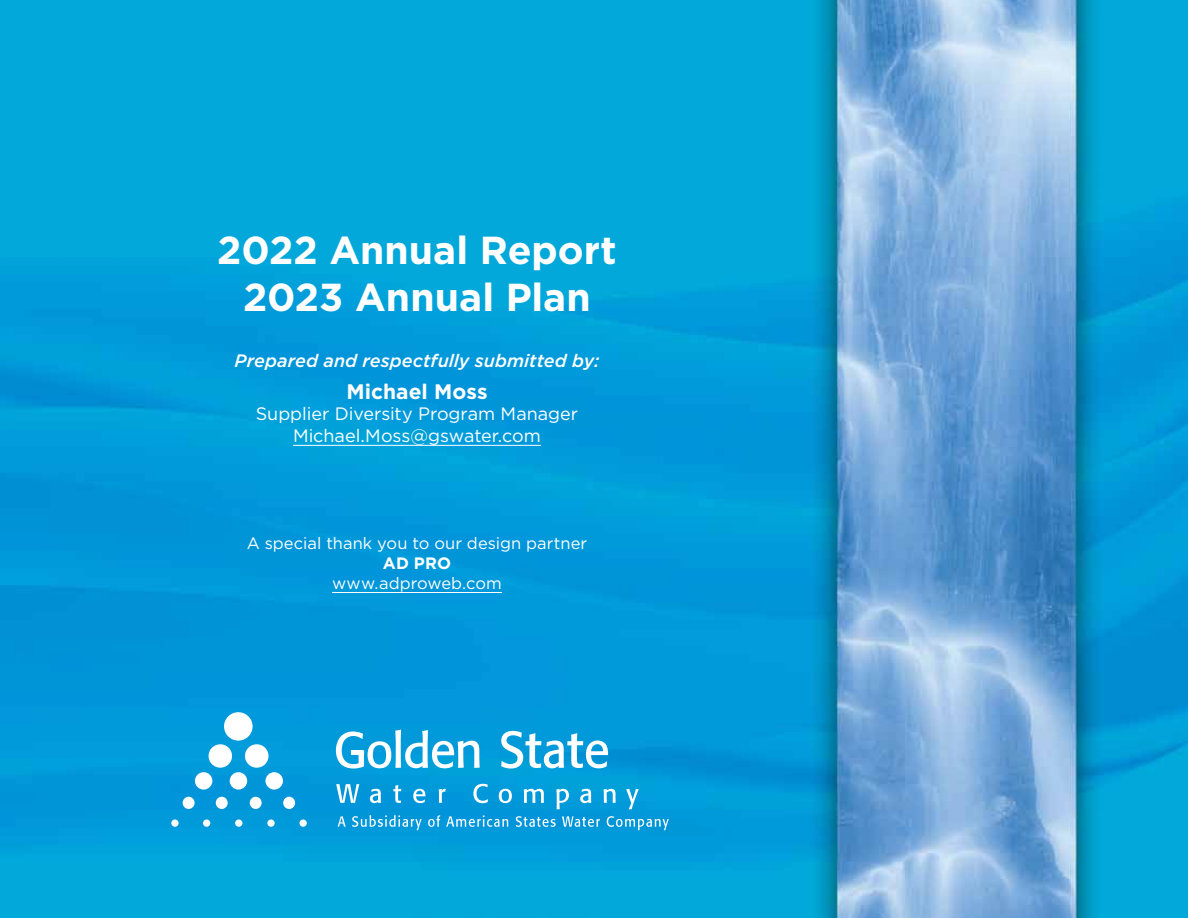
<style>
.page{position:relative;width:1188px;height:918px;background:#fff}
.page>*{position:absolute;margin:0;border:0;box-sizing:border-box;transform-origin:0 0}
.t1{font:700 39px/46.8px "Gotham";color:#fff;text-align:center}
.t2{font:700 21px "Gotham";color:#fff}
.t3{font:18px/21.6px "Gotham";color:#fff;text-align:center}
.t4{font:italic 500 18px "Gotham";color:#fff}
.t5{font:16.5px "Gotham";letter-spacing:.005em;color:#fff}
.t6{font:700 16.5px "Gotham";color:#fff}
</style>
<div class="page">
<img style="left:0;top:0;width:1188px;height:918px">
<hr style="left:293px;top:445px;width:248px;height:1px;background:#fff">
<hr style="left:332px;top:592px;width:170px;height:1px;background:#fff">
<div style="left:224px;top:712px;width:29px;height:29px;background:#fff;border-radius:50%"></div>
<div style="left:209px;top:744px;width:23px;height:24px;background:#fff;border-radius:50%"></div>
<div style="left:245px;top:744px;width:24px;height:24px;background:#fff;border-radius:50%"></div>
<div style="left:195px;top:772px;width:17px;height:18px;background:#fff;border-radius:50%"></div>
<div style="left:230px;top:772px;width:17px;height:18px;background:#fff;border-radius:50%"></div>
<div style="left:265px;top:772px;width:18px;height:18px;background:#fff;border-radius:50%"></div>
<div style="left:183px;top:797px;width:12px;height:12px;background:#fff;border-radius:50%"></div>
<div style="left:216px;top:797px;width:12px;height:12px;background:#fff;border-radius:50%"></div>
<div style="left:250px;top:797px;width:12px;height:12px;background:#fff;border-radius:50%"></div>
<div style="left:283px;top:797px;width:12px;height:12px;background:#fff;border-radius:50%"></div>
<div style="left:171px;top:820px;width:8px;height:7px;background:#fff;border-radius:50%"></div>
<div style="left:203px;top:820px;width:7px;height:7px;background:#fff;border-radius:50%"></div>
<div style="left:235px;top:820px;width:7px;height:7px;background:#fff;border-radius:50%"></div>
<div style="left:267px;top:820px;width:8px;height:7px;background:#fff;border-radius:50%"></div>
<div style="left:299px;top:820px;width:8px;height:7px;background:#fff;border-radius:50%"></div>
<svg style="left:336px;top:730px;width:144px;height:39px"></svg>
<svg style="left:501px;top:731px;width:107px;height:38px"></svg>
<svg style="left:336px;top:784px;width:23px;height:19px"></svg>
<svg style="left:370px;top:789px;width:11px;height:14px"></svg>
<svg style="left:393px;top:785px;width:8px;height:18px"></svg>
<svg style="left:413px;top:789px;width:13px;height:14px"></svg>
<svg style="left:439px;top:789px;width:7px;height:14px"></svg>
<svg style="left:473px;top:784px;width:15px;height:19px"></svg>
<svg style="left:499px;top:789px;width:13px;height:14px"></svg>
<svg style="left:524px;top:789px;width:20px;height:14px"></svg>
<svg style="left:556px;top:789px;width:13px;height:20px"></svg>
<svg style="left:580px;top:789px;width:11px;height:14px"></svg>
<svg style="left:604px;top:789px;width:12px;height:14px"></svg>
<svg style="left:626px;top:789px;width:13px;height:20px"></svg>
<svg style="left:338px;top:816px;width:8px;height:11px"></svg>
<svg style="left:352px;top:815px;width:70px;height:15px"></svg>
<svg style="left:428px;top:815px;width:12px;height:12px"></svg>
<svg style="left:446px;top:815px;width:62px;height:12px"></svg>
<svg style="left:516px;top:816px;width:40px;height:11px"></svg>
<svg style="left:562px;top:816px;width:38px;height:11px"></svg>
<svg style="left:607px;top:816px;width:62px;height:14px"></svg>
<div style="left:351px;top:750px;width:12px;height:5px;background:#fff"></div>
<h1 class="t1" style="left:217px;top:227px;width:401px">2022 Annual Report<br>2023 Annual Plan</h1>
<p class="t4" style="left:234px;top:348px;width:367px">Prepared and respectfully submitted by:</p>
<p class="t2" style="left:346px;top:377px;width:143px">Michael Moss</p>
<p class="t3" style="left:256px;top:403px;width:324px">Supplier Diversity Program Manager<br>Michael.Moss@gswater.com</p>
<p class="t5" style="left:247px;top:533px;width:342px">A special thank you to our design partner</p>
<p class="t6" style="left:383px;top:552px;width:70px">AD PRO</p>
<p class="t5" style="left:332px;top:573px;width:171px">www.adproweb.com</p>
</div>
